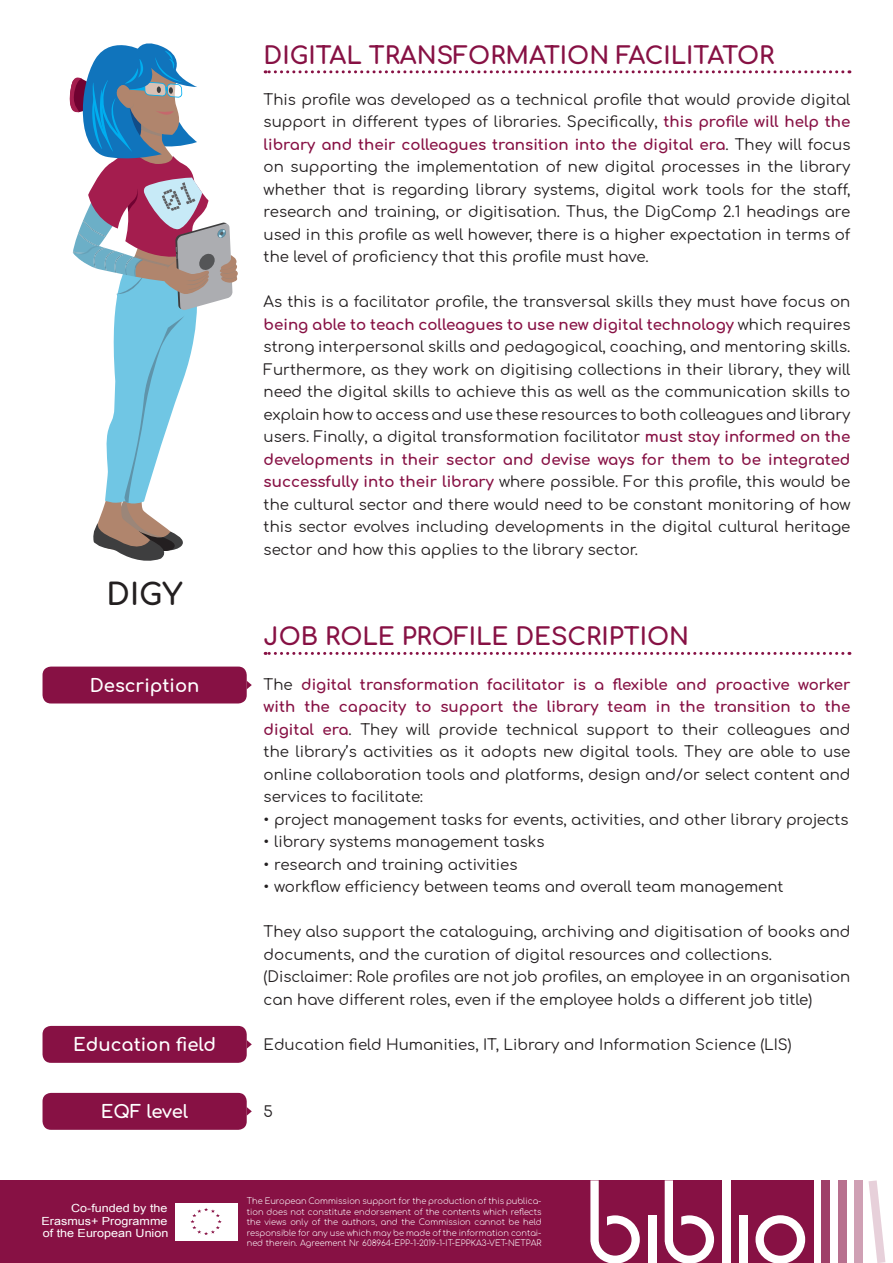
<style>
.page{position:relative;width:893px;height:1263px;background:#fff}
.page>*{position:absolute;margin:0;border:0;box-sizing:border-box;transform-origin:0 0}
.t1{font:700 30px "Comfortaa";color:#231f20}
.t2{font:700 24px "Comfortaa";color:#871144}
.t3{font:700 18px "Comfortaa";color:#fff}
.t4{font:15px/22.5px "Comfortaa";color:#231f20;text-align:justify}
.t5{font:11.25px/12.6px "Arial";color:#fff;text-align:justify;scale:1.12 1}
.t6{font:300 8.25px/10.5px "Comfortaa";color:#fff;text-align:justify}
.s1{font-weight:700;color:#871144}
</style>
<div class="page">
<div style="left:0;top:1180px;width:583px;height:83px;background:#871144"></div>
<div style="left:582px;top:1180px;width:231px;height:83px;background:#871144"></div>
<svg style="left:755px;top:1215px;width:50px;height:48px"></svg>
<div style="left:648px;top:1215px;width:8px;height:48px;background:#fff"></div>
<div style="left:739px;top:1215px;width:8px;height:48px;background:#fff"></div>
<svg style="left:590px;top:1180px;width:50px;height:83px"></svg>
<svg style="left:665px;top:1180px;width:49px;height:83px"></svg>
<div style="left:722px;top:1180px;width:9px;height:83px;background:#fff"></div>
<div style="left:822px;top:1180px;width:8px;height:83px;background:#9f4069"></div>
<div style="left:838px;top:1180px;width:9px;height:83px;background:#b7708e"></div>
<div style="left:855px;top:1180px;width:8px;height:83px;background:#cfa0b4"></div>
<svg style="left:868px;top:1180px;width:17px;height:83px"></svg>
<div style="left:175px;top:1203px;width:62px;height:37px;background:#fff"></div>
<svg style="left:190px;top:1208px;width:32px;height:27px"></svg>
<svg style="left:265px;top:70px;width:578px;height:3px"></svg>
<svg style="left:265px;top:652px;width:578px;height:3px"></svg>
<div style="left:43px;top:666px;width:204px;height:37px;background:#871144;border-radius:9px"></div>
<svg style="left:247px;top:681px;width:5px;height:8px"></svg>
<div style="left:43px;top:1026px;width:204px;height:37px;background:#871144;border-radius:9px"></div>
<svg style="left:247px;top:1040px;width:5px;height:9px"></svg>
<div style="left:43px;top:1093px;width:204px;height:37px;background:#871144;border-radius:9px"></div>
<svg style="left:247px;top:1107px;width:5px;height:9px"></svg>
<svg style="left:69px;top:43px;width:169px;height:518px"></svg>
<p class="t1" style="left:107px;top:567px;width:78px">DIGY</p>
<p class="t3" style="left:90px;top:669px;width:111px">Description</p>
<p class="t3" style="left:73px;top:1028px;width:144px">Education field</p>
<p class="t3" style="left:101px;top:1095px;width:89px">EQF level</p>
<p class="t5" style="left:42px;top:1202px;width:115px;text-indent:30px">Co-funded by the Erasmus+ Programme of the European Union</p>
<p class="t2" style="left:264px;top:33px;width:512px">DIGITAL TRANSFORMATION FACILITATOR</p>
<p class="t4" style="left:264px;top:86px;width:588px">This profile was developed as a technical profile that would provide digital support in different types of libraries. Specifically, <span class="s1">this profile will help the library and their colleagues transition into the digital era</span>. They will focus on supporting the implementation of new digital processes in the library whether that is regarding library systems, digital work tools for the staff, research and training, or digitisation. Thus, the DigComp 2.1 headings are used in this profile as well however, there is a higher expectation in terms of the level of proficiency that this profile must have.</p>
<p class="t4" style="left:264px;top:289px;width:588px">As this is a facilitator profile, the transversal skills they must have focus on <span class="s1">being able to teach colleagues to use new digital technology</span> which requires strong interpersonal skills and pedagogical, coaching, and mentoring skills.<br>Furthermore, as they work on digitising collections in their library, they will need the digital skills to achieve this as well as the communication skills to explain how to access and use these resources to both colleagues and library users. Finally, a digital transformation facilitator <span class="s1">must stay informed on the developments in their sector and devise ways for them to be integrated successfully into their library</span> where possible. For this profile, this would be the cultural sector and there would need to be constant monitoring of how this sector evolves including developments in the digital cultural heritage sector and how this applies to the library sector.</p>
<p class="t2" style="left:264px;top:614px;width:427px">JOB ROLE PROFILE DESCRIPTION</p>
<p class="t4" style="left:264px;top:671px;width:588px">The <span class="s1">digital transformation facilitator is a flexible and proactive worker with the capacity to support the library team in the transition to the digital era</span>. They will provide technical support to their colleagues and the library’s activities as it adopts new digital tools. They are able to use online collaboration tools and platforms, design and/or select content and services to facilitate:</p>
<p class="t4" style="left:264px;top:806px;width:587px">• project management tasks for events, activities, and other library projects</p>
<p class="t4" style="left:264px;top:829px;width:282px">• library systems management tasks</p>
<p class="t4" style="left:264px;top:851px;width:255px">• research and training activities</p>
<p class="t4" style="left:264px;top:874px;width:521px">• workflow efficiency between teams and overall team management</p>
<p class="t4" style="left:264px;top:919px;width:588px">They also support the cataloguing, archiving and digitisation of books and documents, and the curation of digital resources and collections.</p>
<p class="t4" style="left:264px;top:964px;width:588px">(Disclaimer: Role profiles are not job profiles, an employee in an organisation can have different roles, even if the employee holds a different job title)</p>
<p class="t4" style="left:264px;top:1031px;width:529px">Education field Humanities, IT, Library and Information Science (LIS)</p>
<p class="t4" style="left:264px;top:1099px;width:11px">5</p>
<p class="t6" style="left:247px;top:1195px;width:296px">The European Commission support for the production of this publica&shy;tion does not constitute endorsement of the contents which reflects the views only of the authors, and the Commission cannot be held responsible for any use which may be made of the information contai&shy;ned therein. Agreement Nr 608964-EPP-1-2019-1-IT-EPPKA3-VET-NETPAR</p>
</div>
